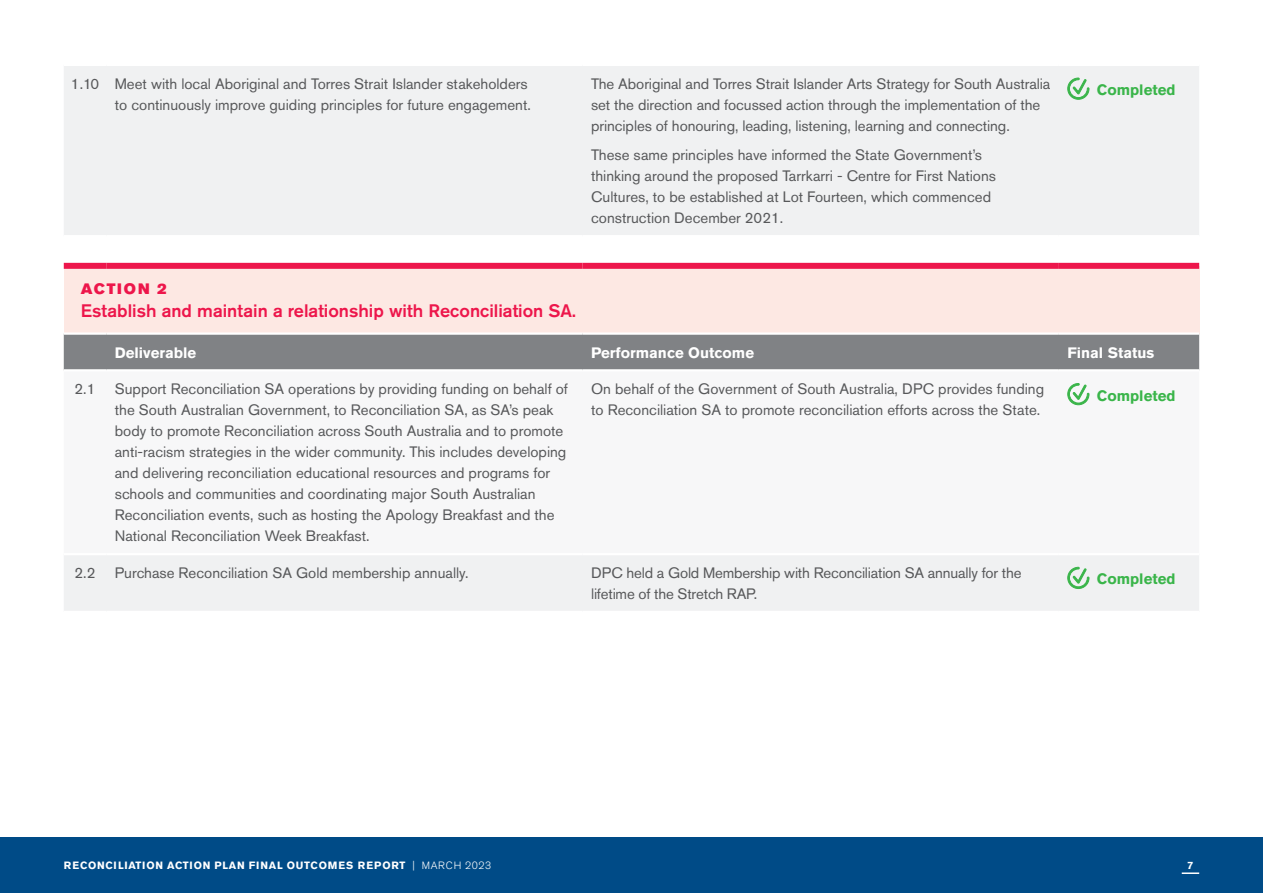
<style>
.page{position:relative;width:1263px;height:893px;background:#fff}
.page>*{position:absolute;margin:0;border:0;box-sizing:border-box;transform-origin:0 0}
.Action_Sub_Headings{font:500 18px "Akzidenz Grotesk Std";color:#ed164b}
.Table_Body{font:15px/21px "Akzidenz Grotesk Std";color:#57585a}
.Paragraph_Heading{font:700 15px "Akzidenz Grotesk Std";color:#fff}
.Body_Text{font:700 15px "Akzidenz Grotesk Std";color:#3ab54a}
.Action_Headings{font:15px "Akzidenz Grotesk Std Super";letter-spacing:.12em;color:#ed164b}
.t1{font:700 10.5px "Akzidenz Grotesk Std";letter-spacing:.065em;color:#fff}
.s1{font-weight:300}
</style>
<div class="page">
<div style="left:0;top:838px;width:1263px;height:55px;background:#004b87"></div>
<svg style="left:1182px;top:872px;width:17px;height:2px"></svg>
<div style="left:64px;top:66px;width:1135px;height:169px;background:#f0f1f2"></div>
<svg style="left:1067px;top:77px;width:23px;height:23px"></svg>
<div style="left:64px;top:266px;width:1135px;height:68px;background:#fde8e3"></div>
<div style="left:64px;top:335px;width:1135px;height:34px;background:#808285"></div>
<div style="left:64px;top:555px;width:1135px;height:56px;background:#f0f1f2"></div>
<div style="left:64px;top:263px;width:42px;height:6px;background:#ed164b"></div>
<div style="left:106px;top:263px;width:477px;height:6px;background:#ed164b"></div>
<div style="left:583px;top:263px;width:476px;height:6px;background:#ed164b"></div>
<div style="left:1059px;top:263px;width:140px;height:6px;background:#ed164b"></div>
<hr style="left:64px;top:332px;width:42px;height:3px;background:#fff">
<hr style="left:106px;top:332px;width:477px;height:3px;background:#fff">
<hr style="left:583px;top:332px;width:476px;height:3px;background:#fff">
<hr style="left:1059px;top:332px;width:140px;height:3px;background:#fff">
<svg style="left:1067px;top:383px;width:23px;height:22px"></svg>
<svg style="left:1067px;top:566px;width:23px;height:23px"></svg>
<p class="Table_Body" style="left:71px;top:73px;width:30px">1.10</p>
<p class="Table_Body" style="left:115px;top:73px;width:417px">Meet with local Aboriginal and Torres Strait Islander stakeholders to continuously improve guiding principles for future engagement.</p>
<p class="Table_Body" style="left:591px;top:73px;width:461px">The Aboriginal and Torres Strait Islander Arts Strategy for South Australia set the direction and focussed action through the implementation of the principles of honouring, leading, listening, learning and connecting.</p>
<p class="Table_Body" style="left:591px;top:145px;width:406px">These same principles have informed the State Government’s thinking around the proposed Tarrkarri - Centre for First Nations Cultures, to be established at Lot Fourteen, which commenced construction December 2021.</p>
<p class="Body_Text" style="left:1097px;top:81px;width:80px">Completed</p>
<p class="Action_Headings" style="left:81px;top:280px;width:88px">ACTION 2</p>
<p class="Action_Sub_Headings" style="left:81px;top:299px;width:497px">Establish and maintain a relationship with Reconciliation SA.</p>
<p class="Paragraph_Heading" style="left:115px;top:344px;width:83px">Deliverable</p>
<p class="Paragraph_Heading" style="left:591px;top:344px;width:165px">Performance Outcome</p>
<p class="Paragraph_Heading" style="left:1067px;top:344px;width:88px">Final Status</p>
<p class="Table_Body" style="left:75px;top:379px;width:22px">2.1</p>
<p class="Table_Body" style="left:115px;top:379px;width:455px">Support Reconciliation SA operations by providing funding on behalf of the South Australian Government, to Reconciliation SA, as SA’s peak body to promote Reconciliation across South Australia and to promote anti-racism strategies in the wider community. This includes developing and delivering reconciliation educational resources and programs for schools and communities and coordinating major South Australian Reconciliation events, such as hosting the Apology Breakfast and the National Reconciliation Week Breakfast.</p>
<p class="Table_Body" style="left:591px;top:379px;width:455px">On behalf of the Government of South Australia, DPC provides funding to Reconciliation SA to promote reconciliation efforts across the State.</p>
<p class="Body_Text" style="left:1097px;top:387px;width:80px">Completed</p>
<p class="Table_Body" style="left:75px;top:562px;width:22px">2.2</p>
<p class="Table_Body" style="left:115px;top:562px;width:355px">Purchase Reconciliation SA Gold membership annually.</p>
<p class="Table_Body" style="left:591px;top:562px;width:432px">DPC held a Gold Membership with Reconciliation SA annually for the lifetime of the Stretch RAP.</p>
<p class="Body_Text" style="left:1097px;top:570px;width:80px">Completed</p>
<p class="t1" style="left:64px;top:859px;width:429px">RECONCILIATION ACTION PLAN FINAL OUTCOMES REPORT <span class="s1">| MARCH 2023</span></p>
<p class="t1" style="left:1187px;top:859px;width:7px">7</p>
</div>
